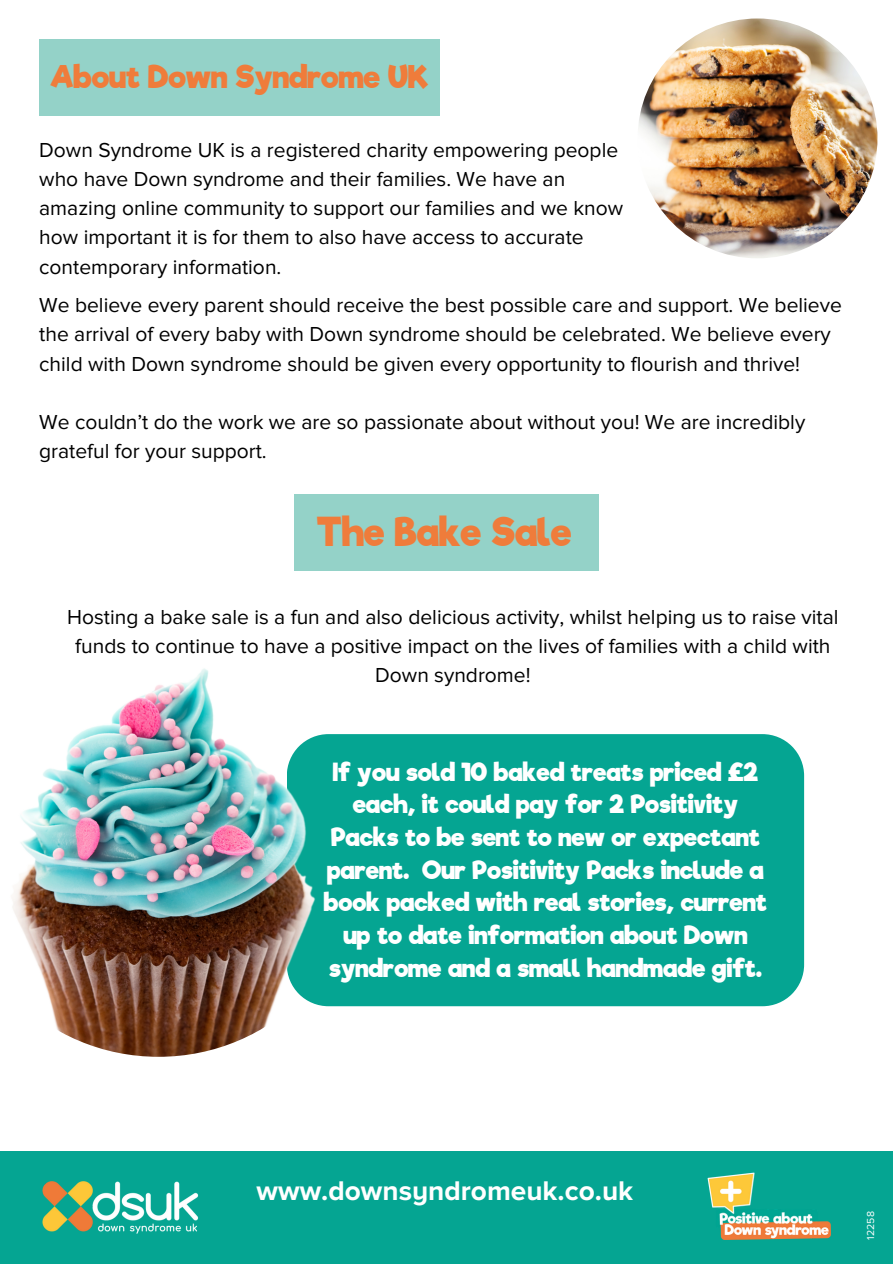
<style>
.page{position:relative;width:893px;height:1264px;background:#fff}
.page>*{position:absolute;margin:0;border:0;box-sizing:border-box;transform-origin:0 0}
.t1{font:700 37.5px "Riffic Free";color:#ef7c3b}
.t2{font:700 30px "Riffic Free";color:#ef7c3b}
.t3{font:700 28.05px "Proxima Nova A";color:#fff}
.t4{font:700 24px/32.7px "Riffic Free";color:#fff;text-align:center}
.t5{font:21px/29.2px "Proxima Nova";color:#000}
.t6{font:10.5px "Proxima Nova";color:#fff}
</style>
<div class="page">
<img style="left:637px;top:18px;width:240px;height:240px;border-radius:50%">
<div style="left:0;top:1151px;width:892px;height:112px;background:#05a592"></div>
<img style="left:42px;top:1181px;width:157px;height:53px">
<img style="left:707px;top:1172px;width:123px;height:67px">
<div style="left:39px;top:39px;width:400px;height:77px;background:#94d2c8"></div>
<div style="left:294px;top:494px;width:304px;height:77px;background:#94d2c8"></div>
<div style="left:363px;top:734px;width:441px;height:272px;background:#05a592"></div>
<img style="left:12px;top:668px;width:351px;height:388px">
<p class="t2" style="left:50px;top:59px;width:380px">About Down Syndrome UK</p>
<p class="t5" style="left:39px;top:135px;width:585px">Down Syndrome UK is a registered charity empowering people who have Down syndrome and their families. We have an amazing online community to support our families and we know how important it is for them to also have access to accurate contemporary information.</p>
<p class="t5" style="left:39px;top:291px;width:804px">We believe every parent should receive the best possible care and support. We believe the arrival of every baby with Down syndrome should be celebrated. We believe every child with Down syndrome should be given every opportunity to flourish and thrive!</p>
<p class="t5" style="left:39px;top:408px;width:767px">We couldn’t do the work we are so passionate about without you! We are incredibly grateful for your support.</p>
<p class="t1" style="left:317px;top:509px;width:256px">The Bake Sale</p>
<p class="t5" style="left:67px;top:602px;width:772px;text-align:center">Hosting a bake sale is a fun and also delicious activity, whilst helping us to raise vital funds to continue to have a positive impact on the lives of families with a child with<br>Down syndrome!</p>
<p class="t4" style="left:324px;top:755px;width:444px">If you sold 10 baked treats priced £2 each, it could pay for 2 Positivity Packs to be sent to new or expectant parent. Our Positivity Packs include a book packed with real stories, current up to date information about Down syndrome and a small handmade gift.</p>
<p class="t3" style="left:256px;top:1173px;width:378px">www.downsyndromeuk.co.uk</p>
<p class="t6" style="left:864px;top:1239px;width:30px;rotate:-90deg">12258</p>
</div>
